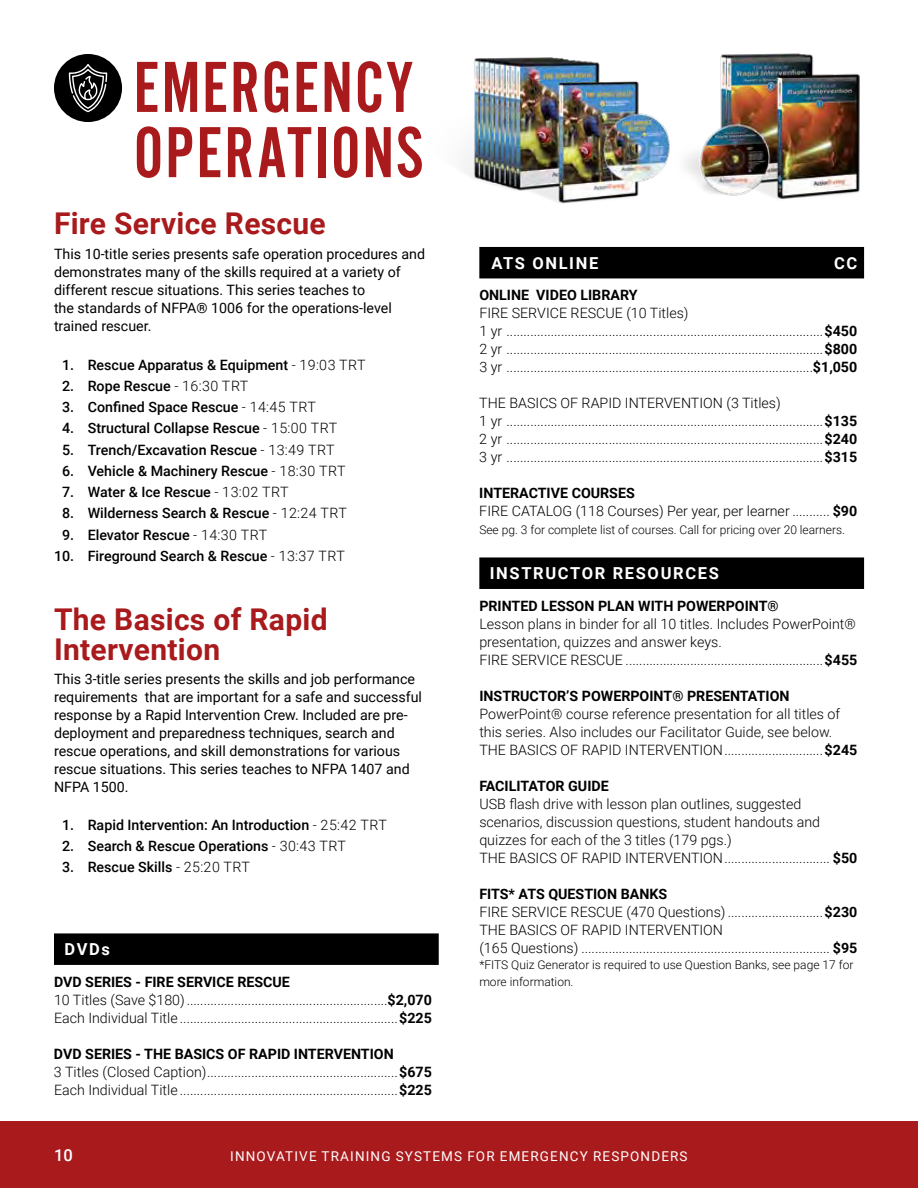
<style>
.page{position:relative;width:918px;height:1188px;background:#fff}
.page>*{position:absolute;margin:0;border:0;box-sizing:border-box;transform-origin:0 0}
.t1{font:75px/65.2px "Alternate Got No 2 D";letter-spacing:.025em;color:#a81a1c}
.t2{font:700 30px/30px "Roboto";letter-spacing:.01em;color:#a81a1c}
.t3{font:700 16.5px "Roboto";letter-spacing:.1em;color:#fff}
.t4{font:500 16.5px "Roboto";color:#fff}
.t5{font:300 14.25px/18px "Roboto";color:#000}
.t6{font:14.25px/18px "Roboto";color:#000}
.t7{font:500 14.25px "Roboto";color:#000}
.t8{font:700 14.25px "Roboto";color:#000}
.t9{font:13.5px "Roboto";letter-spacing:.085em;color:#fff}
.t10{font:300 12px/16.5px "Roboto";color:#000}
.s1{font-weight:300}
.s2{font-weight:700}
</style>
<div class="page">
<div style="left:0;top:1121px;width:918px;height:67px;background:#a81a1c"></div>
<img style="left:463px;top:57px;width:207px;height:147px">
<div style="left:54px;top:54px;width:68px;height:68px;background:#000;border-radius:50%"></div>
<svg style="left:69px;top:64px;width:38px;height:48px"></svg>
<div style="left:54px;top:933px;width:385px;height:32px;background:#000"></div>
<img style="left:685px;top:53px;width:175px;height:147px">
<div style="left:479px;top:247px;width:385px;height:31px;background:#000"></div>
<div style="left:479px;top:557px;width:385px;height:32px;background:#000"></div>
<h1 class="t1" style="left:134px;top:56px;width:292px">EMERGENCY<br>OPERATIONS</h1>
<h2 class="t2" style="left:54px;top:207px;width:273px">Fire Service Rescue</h2>
<p class="t6" style="left:54px;top:244px;width:373px">This 10-title series presents safe operation procedures and demonstrates many of the skills required at a variety of different rescue situations. This series teaches to<br>the standards of NFPA® 1006 for the operations-level trained rescuer.</p>
<p class="t7" style="left:62px;top:355px;width:305px">1. Rescue Apparatus &amp; Equipment <span class="s1">- 19:03 TRT</span></p>
<p class="t7" style="left:62px;top:376px;width:188px">2. Rope Rescue <span class="s1">- 16:30 TRT</span></p>
<p class="t7" style="left:62px;top:397px;width:255px">3. Confined Space Rescue <span class="s1">- 14:45 TRT</span></p>
<p class="t7" style="left:62px;top:418px;width:277px">4. Structural Collapse Rescue <span class="s1">- 15:00 TRT</span></p>
<p class="t7" style="left:62px;top:440px;width:274px">5. Trench/Excavation Rescue <span class="s1">- 13:49 TRT</span></p>
<p class="t7" style="left:62px;top:461px;width:285px">6. Vehicle &amp; Machinery Rescue <span class="s1">- 18:30 TRT</span></p>
<p class="t7" style="left:62px;top:482px;width:228px">7. Water &amp; Ice Rescue <span class="s1">- 13:02 TRT</span></p>
<p class="t7" style="left:62px;top:503px;width:286px">8. Wilderness Search &amp; Rescue <span class="s1">- 12:24 TRT</span></p>
<p class="t7" style="left:62px;top:525px;width:207px">9. Elevator Rescue <span class="s1">- 14:30 TRT</span></p>
<p class="t7" style="left:54px;top:546px;width:293px">10. Fireground Search &amp; Rescue <span class="s1">- 13:37 TRT</span></p>
<h2 class="t2" style="left:54px;top:603px;width:275px">The Basics of Rapid<br>Intervention</h2>
<p class="t6" style="left:54px;top:670px;width:369px">This 3-title series presents the skills and job performance requirements that are important for a safe and successful response by a Rapid Intervention Crew. Included are pre&shy;deployment and preparedness techniques, search and rescue operations, and skill demonstrations for various rescue situations. This series teaches to NFPA 1407 and NFPA 1500.</p>
<p class="t7" style="left:62px;top:815px;width:326px">1. Rapid Intervention: An Introduction <span class="s1">- 25:42 TRT</span></p>
<p class="t7" style="left:62px;top:836px;width:285px">2. Search &amp; Rescue Operations <span class="s1">- 30:43 TRT</span></p>
<p class="t7" style="left:62px;top:857px;width:189px">3. Rescue Skills <span class="s1">- 25:20 TRT</span></p>
<p class="t3" style="left:64px;top:938px;width:47px">DVDs</p>
<p class="t5" style="left:54px;top:972px;width:380px"><span class="s2">DVD SERIES - FIRE SERVICE RESCUE<br></span>10 Titles (Save $180)...........................................................<span class="s2">$2,070<br></span>Each Individual Title ................................................................<span class="s2">$225</span></p>
<p class="t5" style="left:54px;top:1044px;width:380px"><span class="s2">DVD SERIES - THE BASICS OF RAPID INTERVENTION<br></span>3 Titles (Closed Caption)........................................................<span class="s2">$675<br></span>Each Individual Title ................................................................<span class="s2">$225</span></p>
<p class="t3" style="left:491px;top:251px;width:109px">ATS ONLINE</p>
<p class="t3" style="left:834px;top:251px;width:25px">CC</p>
<p class="t8" style="left:479px;top:285px;width:160px">ONLINE VIDEO LIBRARY</p>
<p class="t5" style="left:479px;top:304px;width:380px">FIRE SERVICE RESCUE (10 Titles)<br>1 yr .............................................................................................<span class="s2">$450<br></span>2 yr .............................................................................................<span class="s2">$800<br></span>3 yr ..........................................................................................<span class="s2">$1,050</span></p>
<p class="t5" style="left:479px;top:394px;width:380px">THE BASICS OF RAPID INTERVENTION (3 Titles)<br>1 yr .............................................................................................<span class="s2">$135<br></span>2 yr .............................................................................................<span class="s2">$240<br></span>3 yr .............................................................................................<span class="s2">$315</span></p>
<p class="t5" style="left:479px;top:484px;width:380px"><span class="s2">INTERACTIVE COURSES<br></span>FIRE CATALOG (118 Courses) Per year, per learner ........... <span class="s2">$90</span></p>
<p class="t10" style="left:479px;top:521px;width:367px">See pg. 3 for complete list of courses. Call for pricing over 20 learners.</p>
<p class="t3" style="left:490px;top:562px;width:231px">INSTRUCTOR RESOURCES</p>
<p class="t8" style="left:479px;top:596px;width:301px">PRINTED LESSON PLAN WITH POWERPOINT®</p>
<p class="t5" style="left:479px;top:614px;width:380px">Lesson plans in binder for all 10 titles. Includes PowerPoint® presentation, quizzes and answer keys.<br>FIRE SERVICE RESCUE ..........................................................<span class="s2">$455</span></p>
<p class="t8" style="left:479px;top:686px;width:312px">INSTRUCTOR’S POWERPOINT® PRESENTATION</p>
<p class="t5" style="left:479px;top:704px;width:380px">PowerPoint® course reference presentation for all titles of this series. Also includes our Facilitator Guide, see below.<br>THE BASICS OF RAPID INTERVENTION.............................<span class="s2">$245</span></p>
<p class="t8" style="left:479px;top:776px;width:131px">FACILITATOR GUIDE</p>
<p class="t5" style="left:479px;top:794px;width:379px">USB flash drive with lesson plan outlines, suggested scenarios, discussion questions, student handouts and quizzes for each of the 3 titles (179 pgs.)<br>THE BASICS OF RAPID INTERVENTION............................... <span class="s2">$50</span></p>
<p class="t5" style="left:479px;top:884px;width:380px"><span class="s2">FITS* ATS QUESTION BANKS<br></span>FIRE SERVICE RESCUE (470 Questions)............................<span class="s2">$230<br></span>THE BASICS OF RAPID INTERVENTION<br>(165 Questions) ......................................................................... <span class="s2">$95</span></p>
<p class="t10" style="left:479px;top:956px;width:376px">*FITS Quiz Generator is required to use Question Banks, see page 17 for more information.</p>
<p class="t4" style="left:54px;top:1144px;width:20px">10</p>
<p class="t9" style="left:230px;top:1147px;width:459px">INNOVATIVE TRAINING SYSTEMS FOR EMERGENCY RESPONDERS</p>
</div>
